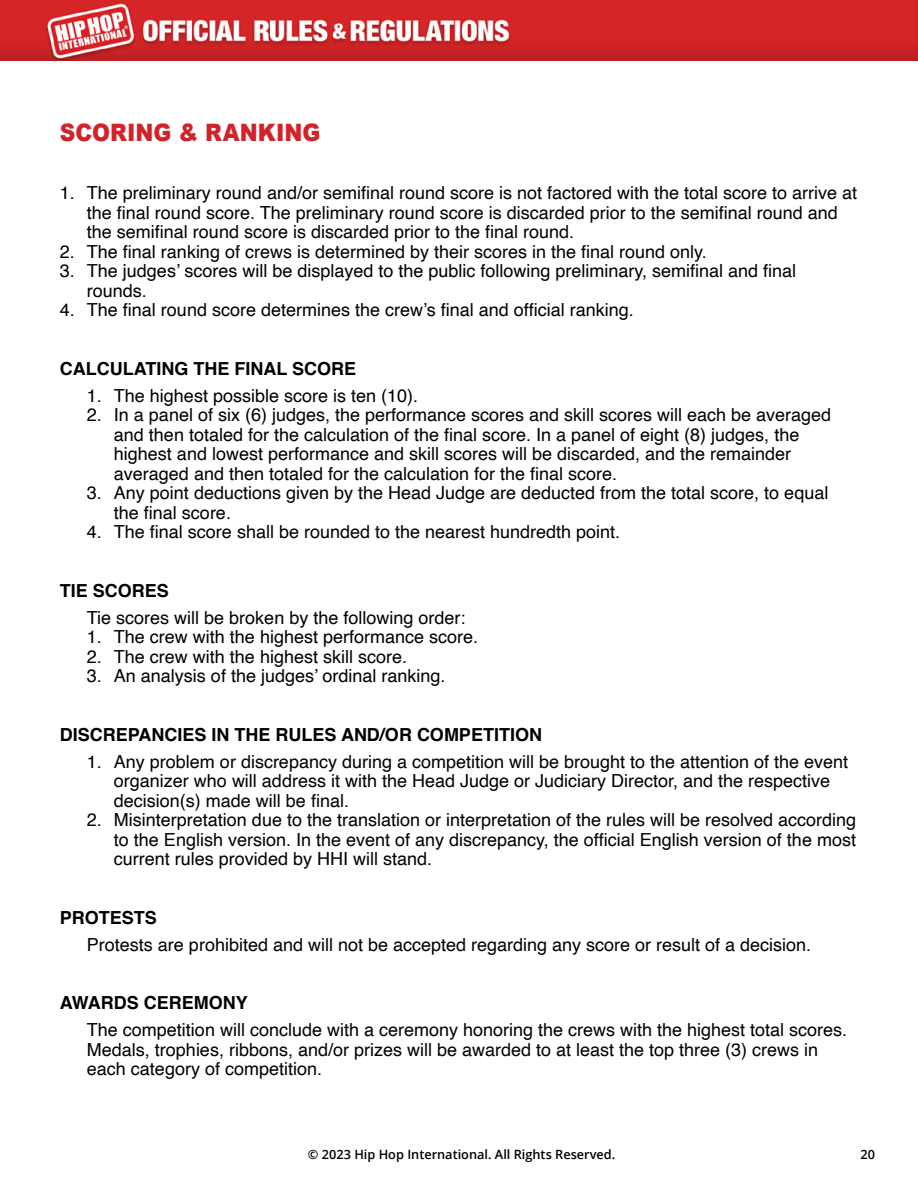
<style>
.page{position:relative;width:918px;height:1188px;background:#fff}
.page>*{position:absolute;margin:0;border:0;box-sizing:border-box;transform-origin:0 0}
.t1{font:900 24px "Arial";color:#d2232a;scale:.9 1}
.t2{font:18px/19.5px "Helvetica";color:#000}
.t3{font:700 18px "Helvetica";color:#000}
.t4{font:600 12.75px "Open Sans";color:#000}
</style>
<div class="page">
<img style="left:0;top:0;width:918px;height:60px">
<h1 class="t1" style="left:60px;top:115px;width:291px">SCORING &amp; RANKING</h1>
<p class="t2" style="left:87px;top:184px;width:772px;text-indent:-27px">1. The preliminary round and/or semifinal round score is not factored with the total score to arrive at the final round score. The preliminary round score is discarded prior to the semifinal round and the semifinal round score is discarded prior to the final round.</p>
<p class="t2" style="left:60px;top:242px;width:648px">2. The final ranking of crews is determined by their scores in the final round only.</p>
<p class="t2" style="left:87px;top:262px;width:711px;text-indent:-27px">3. The judges’ scores will be displayed to the public following preliminary, semifinal and final rounds.</p>
<p class="t2" style="left:60px;top:301px;width:575px">4. The final round score determines the crew’s final and official ranking.</p>
<p class="t3" style="left:60px;top:354px;width:298px">CALCULATING THE FINAL SCORE</p>
<p class="t2" style="left:87px;top:386px;width:333px">1. The highest possible score is ten (10).</p>
<p class="t2" style="left:114px;top:406px;width:719px;text-indent:-27px">2. In a panel of six (6) judges, the performance scores and skill scores will each be averaged and then totaled for the calculation of the final score. In a panel of eight (8) judges, the highest and lowest performance and skill scores will be discarded, and the remainder averaged and then totaled for the calculation for the final score.</p>
<p class="t2" style="left:114px;top:484px;width:716px;text-indent:-27px">3. Any point deductions given by the Head Judge are deducted from the total score, to equal the final score.</p>
<p class="t2" style="left:87px;top:523px;width:535px">4. The final score shall be rounded to the nearest hundredth point.</p>
<p class="t3" style="left:60px;top:576px;width:111px">TIE SCORES</p>
<p class="t2" style="left:87px;top:608px;width:380px">Tie scores will be broken by the following order:</p>
<p class="t2" style="left:87px;top:628px;width:393px">1. The crew with the highest performance score.</p>
<p class="t2" style="left:87px;top:647px;width:322px">2. The crew with the highest skill score.</p>
<p class="t2" style="left:87px;top:667px;width:360px">3. An analysis of the judges’ ordinal ranking.</p>
<p class="t3" style="left:60px;top:720px;width:484px">DISCREPANCIES IN THE RULES AND/OR COMPETITION</p>
<p class="t2" style="left:114px;top:752px;width:736px;text-indent:-27px">1. Any problem or discrepancy during a competition will be brought to the attention of the event organizer who will address it with the Head Judge or Judiciary Director, and the respective decision(s) made will be final.</p>
<p class="t2" style="left:114px;top:811px;width:744px;text-align:justify;text-indent:-27px">2. Misinterpretation due to the translation or interpretation of the rules will be resolved according to the English version. In the event of any discrepancy, the official English version of the most current rules provided by HHI will stand.</p>
<p class="t3" style="left:60px;top:903px;width:99px">PROTESTS</p>
<p class="t2" style="left:87px;top:935px;width:726px">Protests are prohibited and will not be accepted regarding any score or result of a decision.</p>
<p class="t3" style="left:60px;top:988px;width:190px">AWARDS CEREMONY</p>
<p class="t2" style="left:87px;top:1021px;width:762px">The competition will conclude with a ceremony honoring the crews with the highest total scores.<br>Medals, trophies, ribbons, and/or prizes will be awarded to at least the top three (3) crews in each category of competition.</p>
<p class="t4" style="left:308px;top:1145px;width:309px">© 2023 Hip Hop International. All Rights Reserved.</p>
<p class="t4" style="left:860px;top:1145px;width:16px">20</p>
</div>
